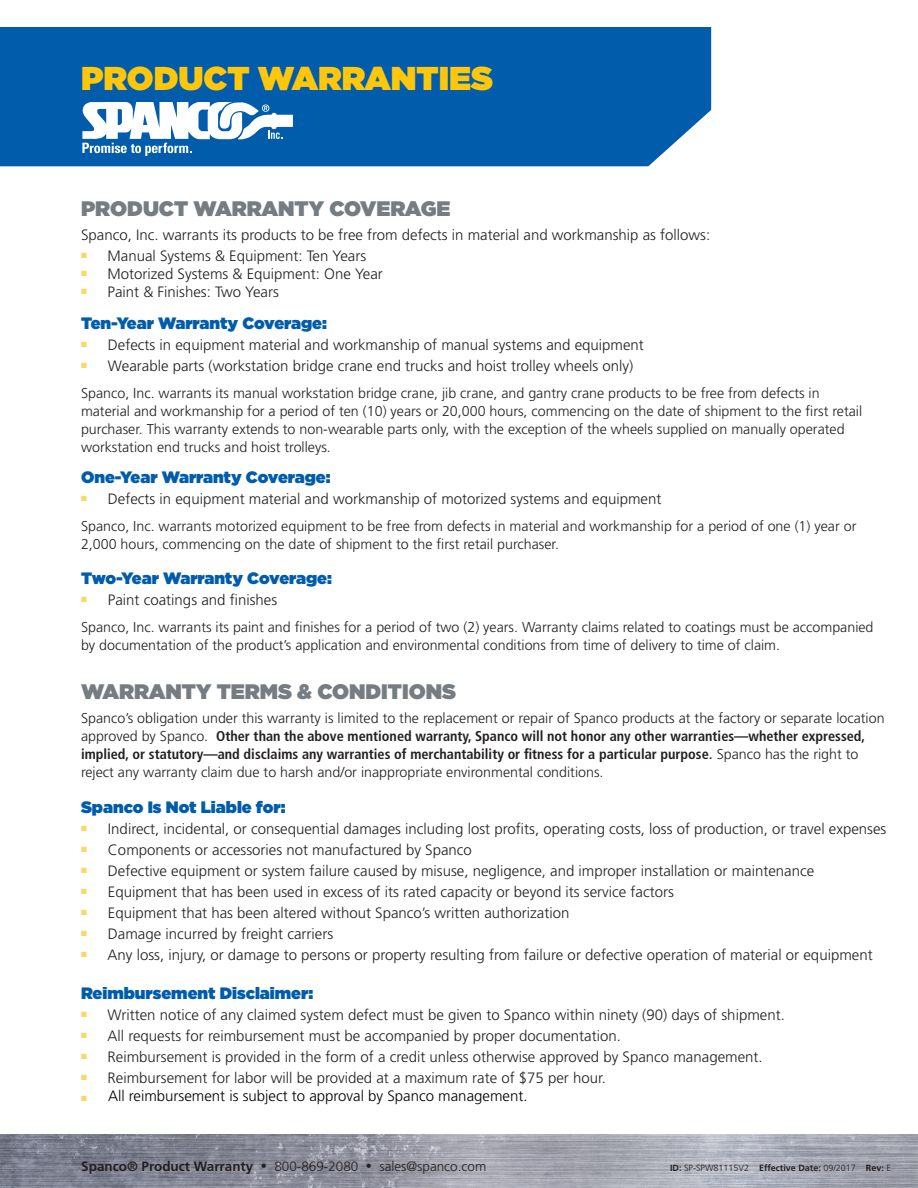
<style>
.page{position:relative;width:918px;height:1188px;background:#fff}
.page>*{position:absolute;margin:0;border:0;box-sizing:border-box;transform-origin:0 0}
.Blue_Pre-Header{font:900 33px "Gotham";color:#fec70c}
.t1{font:900 21px "Gotham";color:#757d82}
.t2{font:900 16.5px "Gotham";color:#015dab}
.t3{font:300 15px "Frutiger";color:#231f20}
.t4{font:300 15px "Frutiger";color:#000}
.t5{font:300 14.25px/18px "Frutiger";color:#231f20}
.t6{font:300 13.5px "Frutiger";color:#231f20}
.t7{font:700 9px "Frutiger";color:#231f20}
.s1{font-weight:700;font-stretch:condensed}
.s2{font-weight:400}
.s3{color:#fed567}
.s4{font-weight:700}
.s5{font-size:12px}
.s6{font-weight:300}
</style>
<div class="page">
<div style="left:0;top:27px;width:711px;height:139px;background:#015dab"></div>
<svg style="left:82px;top:102px;width:211px;height:53px"></svg>
<img style="left:0;top:1134px;width:918px;height:54px">
<p class="Blue_Pre-Header" style="left:81px;top:54px;width:414px">PRODUCT WARRANTIES</p>
<p class="t1" style="left:81px;top:194px;width:371px">PRODUCT WARRANTY COVERAGE</p>
<p class="t3" style="left:81px;top:227px;width:631px">Spanco, Inc. warrants its products to be free from defects in material and workmanship as follows:</p>
<p class="t3" style="left:81px;top:248px;width:287px"><sup>■</sup> Manual Systems &amp; Equipment: Ten Years</p>
<p class="t3" style="left:81px;top:266px;width:303px"><sup>■</sup> Motorized Systems &amp; Equipment: One Year</p>
<p class="t3" style="left:81px;top:284px;width:199px"><sup>■</sup> Paint &amp; Finishes: Two Years</p>
<p class="t2" style="left:81px;top:311px;width:247px">Ten-Year Warranty Coverage:</p>
<p class="t3" style="left:81px;top:336px;width:564px"><sup>■</sup> Defects in equipment material and workmanship of manual systems and equipment</p>
<p class="t3" style="left:81px;top:357px;width:554px"><sup>■</sup> Wearable parts (workstation bridge crane end trucks and hoist trolley wheels only)</p>
<p class="t5" style="left:81px;top:384px;width:783px">Spanco, Inc. warrants its manual workstation bridge crane, jib crane, and gantry crane products to be free from defects in material and workmanship for a period of ten (10) years or 20,000 hours, commencing on the date of shipment to the first retail purchaser. This warranty extends to non-wearable parts only, with the exception of the wheels supplied on manually operated workstation end trucks and hoist trolleys.</p>
<p class="t2" style="left:81px;top:466px;width:251px">One-Year Warranty Coverage:</p>
<p class="t3" style="left:81px;top:491px;width:582px"><sup>■</sup> Defects in equipment material and workmanship of motorized systems and equipment</p>
<p class="t5" style="left:81px;top:517px;width:777px">Spanco, Inc. warrants motorized equipment to be free from defects in material and workmanship for a period of one (1) year or<br>2,000 hours, commencing on the date of shipment to the first retail purchaser.</p>
<p class="t2" style="left:81px;top:566px;width:252px">Two-Year Warranty Coverage:</p>
<p class="t3" style="left:81px;top:591px;width:198px"><sup>■</sup> Paint coatings and finishes</p>
<p class="t5" style="left:81px;top:618px;width:794px">Spanco, Inc. warrants its paint and finishes for a period of two (2) years. Warranty claims related to coatings must be accompanied by documentation of the product’s application and environmental conditions from time of delivery to time of claim.</p>
<p class="t1" style="left:81px;top:677px;width:377px">WARRANTY TERMS &amp; CONDITIONS</p>
<p class="t5" style="left:81px;top:709px;width:805px">Spanco’s obligation under this warranty is limited to the replacement or repair of Spanco products at the factory or separate location approved by Spanco. <span class="s1">Other than the above mentioned warranty, Spanco will not honor any other warranties—whether expressed, implied, or statutory—and disclaims any warranties of merchantability or fitness for a particular purpose</span><span class="s2">.</span> Spanco has the right to reject any warranty claim due to harsh and/or inappropriate environmental conditions.</p>
<p class="t2" style="left:81px;top:796px;width:206px">Spanco Is Not Liable for:</p>
<p class="t3" style="left:81px;top:821px;width:807px"><sup>■</sup> Indirect, incidental, or consequential damages including lost profits, operating costs, loss of production, or travel expenses</p>
<p class="t3" style="left:81px;top:842px;width:392px"><sup>■</sup> Components or accessories not manufactured by Spanco</p>
<p class="t3" style="left:81px;top:863px;width:735px"><sup>■</sup> Defective equipment or system failure caused by misuse, negligence, and improper installation or maintenance</p>
<p class="t3" style="left:81px;top:884px;width:594px"><sup>■</sup> Equipment that has been used in excess of its rated capacity or beyond its service factors</p>
<p class="t3" style="left:81px;top:905px;width:490px"><sup>■</sup> Equipment that has been altered without Spanco’s written authorization</p>
<p class="t3" style="left:81px;top:926px;width:254px"><sup>■</sup> Damage incurred by freight carriers</p>
<p class="t3" style="left:81px;top:947px;width:793px"><sup>■</sup> Any loss, injury, or damage to persons or property resulting from failure or defective operation of material or equipment</p>
<p class="t2" style="left:81px;top:982px;width:234px">Reimbursement Disclaimer:</p>
<p class="t3" style="left:81px;top:1007px;width:705px"><sup>■</sup> Written notice of any claimed system defect must be given to Spanco within ninety (90) days of shipment.</p>
<p class="t3" style="left:81px;top:1028px;width:541px"><sup>■</sup> All requests for reimbursement must be accompanied by proper documentation.</p>
<p class="t3" style="left:81px;top:1049px;width:683px"><sup>■</sup> Reimbursement is provided in the form of a credit unless otherwise approved by Spanco management.</p>
<p class="t3" style="left:81px;top:1070px;width:526px"><sup>■</sup> Reimbursement for labor will be provided at a maximum rate of $75 per hour.</p>
<p class="t4" style="left:81px;top:1088px;width:448px"><span class="s3">■</span> All reimbursement is subject to approval by Spanco management.</p>
<p class="t6" style="left:81px;top:1159px;width:406px"><span class="s4">Spanco® Product Warranty</span> <span class="s5">•</span> 800-869-2080 <span class="s5">•</span> sales@spanco.com</p>
<p class="t7" style="left:670px;top:1162px;width:222px">ID: <span class="s6">SP-SPW81115V2</span> Effective Date: <span class="s6">09/2017</span> Rev: <span class="s6">E</span></p>
</div>
